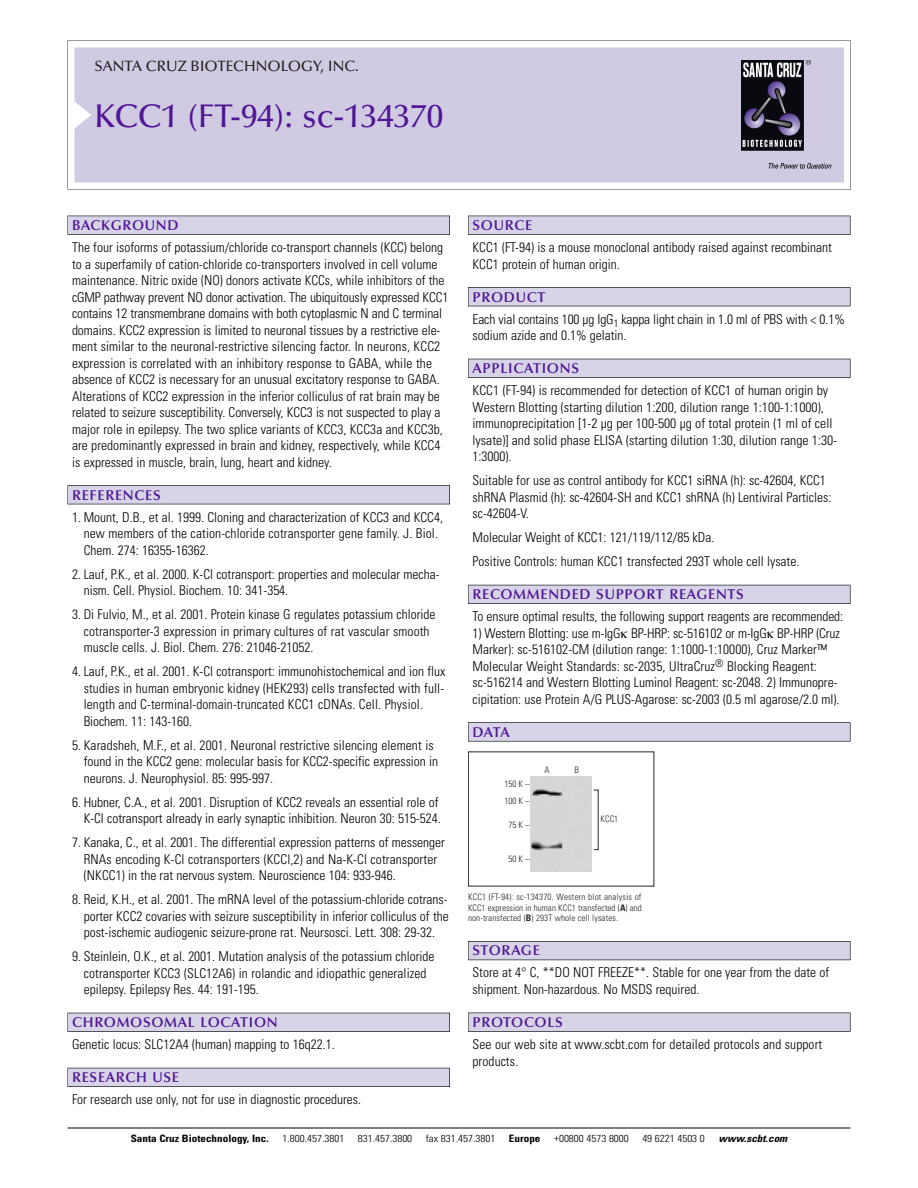
<style>
.page{position:relative;width:918px;height:1188px;background:#fff}
.page>*{position:absolute;margin:0;border:0;box-sizing:border-box;transform-origin:0 0}
.t1{font:500 33px "Optima";color:#511695}
.t2{font:500 15px "Optima";color:#231f20}
.t3{font:600 14.25px "Optima";letter-spacing:.05em;color:#511695}
.t4{font:300 condensed 13.5px/16.5px "Univers";color:#000}
.t5{font:300 condensed 10.2px "Univers";color:#000;scale:1.1 1}
.t6{font:700 condensed 10.2px "Univers";color:#000;scale:1.1 1}
.t7{font:italic 700 condensed 10.2px "Univers";color:#000;scale:1.1 1}
.t8{font:300 condensed 9px/10.5px "Univers";letter-spacing:.015em;color:#272526;text-align:justify}
.s1{font-weight:700}
</style>
<div class="page">
<svg style="left:68px;top:40px;width:783px;height:149px"></svg>
<div style="left:74px;top:47px;width:770px;height:135px;background:#d1cae3"></div>
<img style="left:741px;top:60px;width:90px;height:108px">
<div style="left:68px;top:216px;width:382px;height:19px;background:#535256"></div>
<div style="left:68px;top:216px;width:381px;height:18px;background:#d7d4e8"></div>
<div style="left:68px;top:485px;width:382px;height:19px;background:#515155"></div>
<div style="left:68px;top:486px;width:381px;height:18px;background:#d7d4e8"></div>
<div style="left:68px;top:1013px;width:382px;height:19px;background:#515057"></div>
<div style="left:68px;top:1013px;width:381px;height:18px;background:#d7d4e8"></div>
<div style="left:68px;top:1068px;width:382px;height:19px;background:#535259"></div>
<div style="left:68px;top:1068px;width:381px;height:18px;background:#d7d4e8"></div>
<div style="left:468px;top:216px;width:382px;height:19px;background:#535256"></div>
<div style="left:468px;top:216px;width:382px;height:18px;background:#d7d4e8"></div>
<div style="left:468px;top:287px;width:382px;height:19px;background:#515155"></div>
<div style="left:468px;top:288px;width:382px;height:18px;background:#d7d4e8"></div>
<div style="left:468px;top:359px;width:382px;height:19px;background:#515057"></div>
<div style="left:468px;top:359px;width:382px;height:18px;background:#d7d4e8"></div>
<div style="left:468px;top:585px;width:382px;height:19px;background:#535259"></div>
<div style="left:468px;top:585px;width:382px;height:18px;background:#d7d4e8"></div>
<svg style="left:468px;top:722px;width:382px;height:20px"></svg>
<div style="left:468px;top:723px;width:382px;height:18px;background:#d7d4e8"></div>
<div style="left:468px;top:941px;width:382px;height:19px;background:#55545b"></div>
<div style="left:468px;top:942px;width:382px;height:18px;background:#d7d4e8"></div>
<div style="left:468px;top:1013px;width:382px;height:19px;background:#545457"></div>
<div style="left:468px;top:1013px;width:382px;height:18px;background:#d7d4e8"></div>
<hr style="left:68px;top:1128px;width:782px;height:1px;background:#000">
<div style="left:531px;top:776px;width:61px;height:95px;background:#d6d6d6"></div>
<p class="t2" style="left:94px;top:60px;width:266px">SANTA CRUZ BIOTECHNOLOGY, INC.</p>
<p class="t1" style="left:94px;top:102px;width:350px">KCC1 (FT-94): sc-134370</p>
<p class="t3" style="left:72px;top:219px;width:108px">BACKGROUND</p>
<p class="t4" style="left:72px;top:240px;width:378px">The four isoforms of potassium/chloride co-transport channels (KCC) belong to a superfamily of cation-chloride co-transporters involved in cell volume maintenance. Nitric oxide (NO) donors activate KCCs, while inhibitors of the cGMP pathway prevent NO donor activation. The ubiquitously expressed KCC1 contains 12 transmembrane domains with both cytoplasmic N and C terminal domains. KCC2 expression is limited to neuronal tissues by a restrictive ele&shy;ment similar to the neuronal-restrictive silencing factor. In neurons, KCC2 expression is correlated with an inhibitory response to GABA, while the absence of KCC2 is necessary for an unusual excitatory response to GABA.<br>Alterations of KCC2 expression in the inferior colliculus of rat brain may be related to seizure susceptibility. Conversely, KCC3 is not suspected to play a major role in epilepsy. The two splice variants of KCC3, KCC3a and KCC3b, are predominantly expressed in brain and kidney, respectively, while KCC4 is expressed in muscle, brain, lung, heart and kidney.</p>
<p class="t3" style="left:72px;top:489px;width:90px">REFERENCES</p>
<p class="t4" style="left:84px;top:510px;width:361px;text-indent:-12px">1. Mount, D.B., et al. 1999. Cloning and characterization of KCC3 and KCC4, new members of the cation-chloride cotransporter gene family. J. Biol.<br>Chem. 274: 16355-16362.</p>
<p class="t4" style="left:84px;top:567px;width:357px;text-indent:-12px">2. Lauf, P.K., et al. 2000. K-Cl cotransport: properties and molecular mecha&shy;nism. Cell. Physiol. Biochem. 10: 341-354.</p>
<p class="t4" style="left:84px;top:607px;width:353px;text-indent:-12px">3. Di Fulvio, M., et al. 2001. Protein kinase G regulates potassium chloride cotransporter-3 expression in primary cultures of rat vascular smooth muscle cells. J. Biol. Chem. 276: 21046-21052.</p>
<p class="t4" style="left:84px;top:664px;width:363px;text-indent:-12px">4. Lauf, P.K., et al. 2001. K-Cl cotransport: immunohistochemical and ion flux studies in human embryonic kidney (HEK293) cells transfected with full&shy;length and C-terminal-domain-truncated KCC1 cDNAs. Cell. Physiol.<br>Biochem. 11: 143-160.</p>
<p class="t4" style="left:84px;top:738px;width:356px;text-indent:-12px">5. Karadsheh, M.F., et al. 2001. Neuronal restrictive silencing element is found in the KCC2 gene: molecular basis for KCC2-specific expression in neurons. J. Neurophysiol. 85: 995-997.</p>
<p class="t4" style="left:72px;top:795px;width:370px;text-align:right">6. Hubner, C.A., et al. 2001. Disruption of KCC2 reveals an essential role of<br>K-Cl cotransport already in early synaptic inhibition. Neuron 30: 515-524.</p>
<p class="t4" style="left:84px;top:835px;width:363px;text-indent:-12px">7. Kanaka, C., et al. 2001. The differential expression patterns of messenger<br>RNAs encoding K-Cl cotransporters (KCCl,2) and Na-K-Cl cotransporter (NKCC1) in the rat nervous system. Neuroscience 104: 933-946.</p>
<p class="t4" style="left:84px;top:892px;width:367px;text-align:justify;text-indent:-12px">8. Reid, K.H., et al. 2001. The mRNA level of the potassium-chloride cotrans&shy;porter KCC2 covaries with seizure susceptibility in inferior colliculus of the post-ischemic audiogenic seizure-prone rat. Neursosci. Lett. 308: 29-32.</p>
<p class="t4" style="left:84px;top:949px;width:352px;text-indent:-12px">9. Steinlein, O.K., et al. 2001. Mutation analysis of the potassium chloride cotransporter KCC3 (SLC12A6) in rolandic and idiopathic generalized epilepsy. Epilepsy Res. 44: 191-195.</p>
<p class="t3" style="left:72px;top:1016px;width:207px">CHROMOSOMAL LOCATION</p>
<p class="t4" style="left:72px;top:1038px;width:264px">Genetic locus: SLC12A4 (human) mapping to 16q22.1.</p>
<p class="t3" style="left:72px;top:1071px;width:109px">RESEARCH USE</p>
<p class="t4" style="left:72px;top:1093px;width:291px">For research use only, not for use in diagnostic procedures.</p>
<p class="t3" style="left:473px;top:219px;width:61px">SOURCE</p>
<p class="t4" style="left:473px;top:240px;width:361px">KCC1 (FT-94) is a mouse monoclonal antibody raised against recombinant<br>KCC1 protein of human origin.</p>
<p class="t3" style="left:473px;top:291px;width:74px">PRODUCT</p>
<p class="t4" style="left:473px;top:312px;width:374px">Each vial contains 100 µg IgG<sub>1</sub> kappa light chain in 1.0 ml of PBS with &lt; 0.1% sodium azide and 0.1% gelatin.</p>
<p class="t3" style="left:473px;top:362px;width:108px">APPLICATIONS</p>
<p class="t4" style="left:473px;top:384px;width:366px">KCC1 (FT-94) is recommended for detection of KCC1 of human origin by Western Blotting (starting dilution 1:200, dilution range 1:100-1:1000), immunoprecipitation [1-2 µg per 100-500 µg of total protein (1 ml of cell lysate)] and solid phase ELISA (starting dilution 1:30, dilution range 1:30- 1:3000).</p>
<p class="t4" style="left:473px;top:474px;width:360px">Suitable for use as control antibody for KCC1 siRNA (h): sc-42604, KCC1 shRNA Plasmid (h): sc-42604-SH and KCC1 shRNA (h) Lentiviral Particles: sc-42604-V.</p>
<p class="t4" style="left:473px;top:531px;width:243px">Molecular Weight of KCC1: 121/119/112/85 kDa.</p>
<p class="t4" style="left:473px;top:555px;width:328px">Positive Controls: human KCC1 transfected 293T whole cell lysate.</p>
<p class="t3" style="left:473px;top:588px;width:273px">RECOMMENDED SUPPORT REAGENTS</p>
<p class="t4" style="left:473px;top:610px;width:372px">To ensure optimal results, the following support reagents are recommended:</p>
<p class="t4" style="left:473px;top:626px;width:369px">1) Western Blotting: use m-IgG BP-HRP: sc-516102 or m-IgG BP-HRP (Cruz Marker): sc-516102-CM (dilution range: 1:1000-1:10000), Cruz Marker™ Molecular Weight Standards: sc-2035, UltraCruz<sup>®</sup> Blocking Reagent: sc-516214 and Western Blotting Luminol Reagent: sc-2048. 2) Immunopre&shy;cipitation: use Protein A/G PLUS-Agarose: sc-2003 (0.5 ml agarose/2.0 ml).</p>
<p class="t3" style="left:473px;top:726px;width:39px">DATA</p>
<p class="t8" style="left:505px;top:776px;width:26px;line-height:16.6px">150 K –<br>100 K –</p>
<p class="t8" style="left:509px;top:820px;width:22px">75 K –</p>
<p class="t8" style="left:509px;top:855px;width:22px">50 K –</p>
<p class="t8" style="left:544px;top:765px;width:7px">A</p>
<p class="t8" style="left:575px;top:765px;width:6px">B</p>
<p class="t8" style="left:601px;top:815px;width:19px">KCC1</p>
<p class="t8" style="left:468px;top:893px;width:175px">KCC1 (FT-94): sc-134370. Western blot analysis of KCC1 expression in human KCC1 transfected (<span class="s1">A</span>) and non-transfected (<span class="s1">B</span>) 293T whole cell lysates.</p>
<p class="t3" style="left:473px;top:945px;width:69px">STORAGE</p>
<p class="t4" style="left:473px;top:966px;width:358px">Store at 4° C, **DO NOT FREEZE**. Stable for one year from the date of shipment. Non-hazardous. No MSDS required.</p>
<p class="t3" style="left:473px;top:1016px;width:92px">PROTOCOLS</p>
<p class="t4" style="left:473px;top:1037px;width:351px">See our web site at www.scbt.com for detailed protocols and support products.</p>
<p class="t6" style="left:131px;top:1135px;width:127px">Santa Cruz Biotechnology, Inc.</p>
<p class="t5" style="left:282px;top:1135px;width:58px">1.800.457.3801</p>
<p class="t5" style="left:358px;top:1135px;width:51px">831.457.3800</p>
<p class="t5" style="left:426px;top:1135px;width:65px">fax 831.457.3801</p>
<p class="t6" style="left:509px;top:1135px;width:30px">Europe</p>
<p class="t5" style="left:554px;top:1135px;width:69px">+00800 4573 8000</p>
<p class="t5" style="left:642px;top:1135px;width:58px">49 6221 4503 0</p>
<p class="t7" style="left:719px;top:1135px;width:66px">www.scbt.com</p>
</div>
